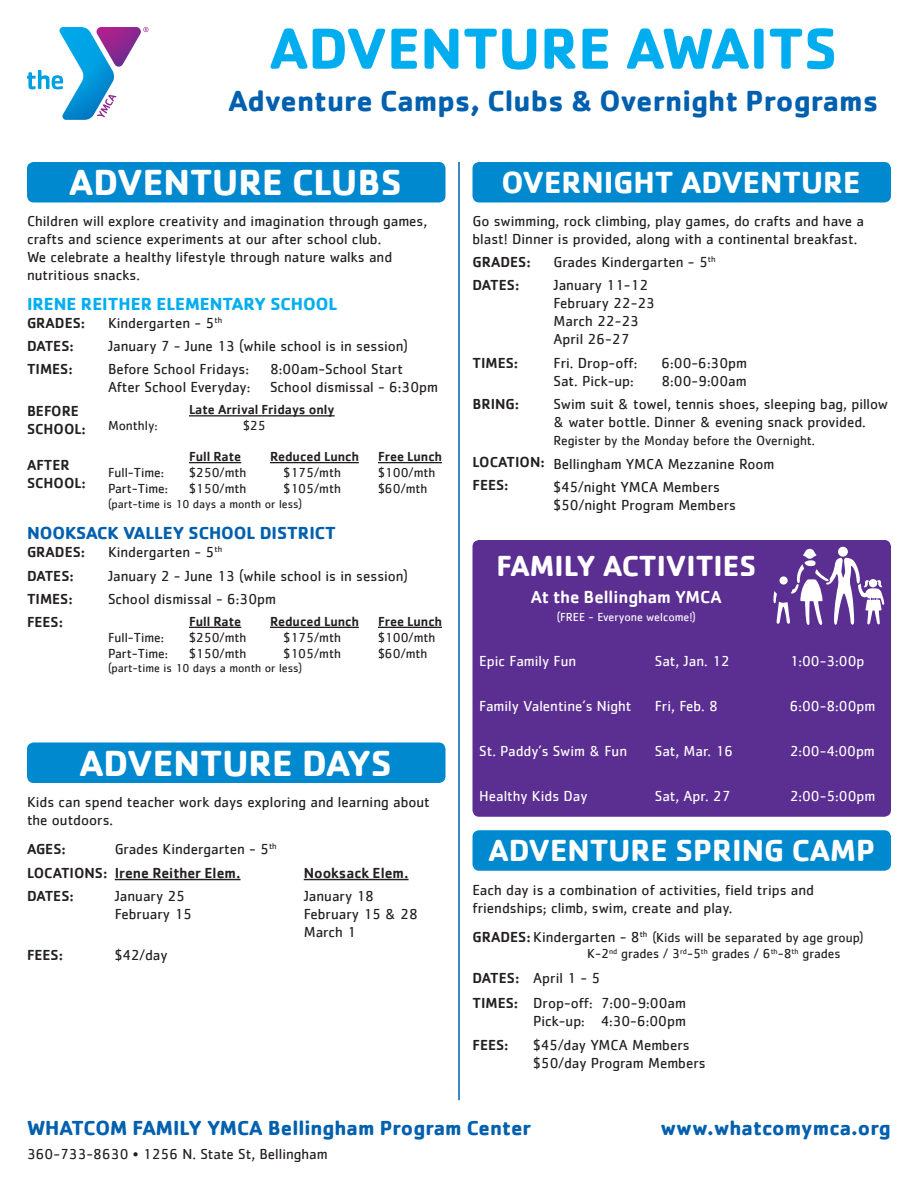
<style>
.page{position:relative;width:918px;height:1188px;background:#fff}
.page>*{position:absolute;margin:0;border:0;box-sizing:border-box;transform-origin:0 0}
.t1{font:700 60px "Cachet";color:#00aeef}
.t2{font:700 37.5px "Cachet";color:#fff}
.t3{font:700 31.5px "Cachet";color:#fff}
.t4{font:700 30px "Cachet";color:#0160ae}
.t5{font:700 30px "Cachet";color:#fff}
.t6{font:700 21px "Cachet";color:#0160ae}
.t7{font:700 18px "Cachet";color:#00aeef}
.t8{font:700 18px "Cachet";color:#0160ae}
.t9{font:500 18px "Cachet";color:#fff}
.t10{font:15px/18px "Cachet";color:#231f20}
.t11{font:500 15px/23.4px "Cachet";color:#231f20}
.t12{font:15px "Cachet";color:#fff}
.t13{font:13.5px/16.2px "Cachet";color:#231f20}
.t14{font:500 13.5px "Cachet";color:#231f20}
.t15{font:12px "Cachet";color:#231f20}
.t16{font:12px "Cachet";color:#fff}
.s1{font-weight:500}
.s2{font-size:15px}
</style>
<div class="page">
<svg style="left:27px;top:27px;width:121px;height:93px"></svg>
<hr style="left:458px;top:162px;width:2px;height:938px;background:#0160ae">
<div style="left:27px;top:742px;width:419px;height:41px;background:#0089cf;border-radius:7px"></div>
<hr style="left:115px;top:879px;width:126px;height:1px;background:#231f20">
<hr style="left:304px;top:879px;width:105px;height:1px;background:#231f20">
<div style="left:472px;top:162px;width:419px;height:40px;background:#0089cf;border-radius:7px"></div>
<hr style="left:189px;top:415px;width:146px;height:1px;background:#231f20">
<hr style="left:189px;top:462px;width:52px;height:1px;background:#231f20">
<hr style="left:270px;top:462px;width:89px;height:1px;background:#231f20">
<hr style="left:378px;top:462px;width:64px;height:1px;background:#231f20">
<hr style="left:189px;top:627px;width:52px;height:1px;background:#231f20">
<hr style="left:270px;top:627px;width:89px;height:1px;background:#231f20">
<hr style="left:378px;top:627px;width:64px;height:1px;background:#231f20">
<div style="left:27px;top:162px;width:419px;height:40px;background:#0089cf;border-radius:7px"></div>
<div style="left:472px;top:540px;width:419px;height:277px;background:#5b2e91;border-radius:7px"></div>
<svg style="left:838px;top:547px;width:10px;height:10px"></svg>
<svg style="left:773px;top:549px;width:111px;height:76px"></svg>
<div style="left:472px;top:830px;width:419px;height:41px;background:#0089cf;border-radius:7px"></div>
<h1 class="t1" style="left:270px;top:10px;width:569px">ADVENTURE AWAITS</h1>
<h3 class="t4" style="left:229px;top:82px;width:651px">Adventure Camps, Clubs &amp; Overnight Programs</h3>
<h2 class="t2" style="left:69px;top:158px;width:334px">ADVENTURE CLUBS</h2>
<p class="t10" style="left:27px;top:212px;width:402px">Children will explore creativity and imagination through games, crafts and science experiments at our after school club.<br>We celebrate a healthy lifestyle through nature walks and nutritious snacks.</p>
<p class="t11" style="left:27px;top:311px;width:60px">GRADES:<br>DATES:<br>TIMES:</p>
<p class="t11" style="left:27px;top:401px;width:60px;line-height:18px">BEFORE<br>SCHOOL:</p>
<p class="t11" style="left:27px;top:455px;width:60px;line-height:18px">AFTER<br>SCHOOL:</p>
<p class="t7" style="left:27px;top:292px;width:312px">IRENE REITHER ELEMENTARY SCHOOL</p>
<p class="t10" style="left:108px;top:311px;width:301px;line-height:23.4px">Kindergarten - 5<sup>th<br></sup>January 7 - June 13 (while school is in session)<br>Before School Fridays:</p>
<p class="t10" style="left:270px;top:360px;width:134px">8:00am-School Start</p>
<p class="t10" style="left:108px;top:378px;width:144px">After School Everyday:</p>
<p class="t10" style="left:270px;top:378px;width:170px">School dismissal - 6:30pm</p>
<p class="t14" style="left:189px;top:401px;width:147px">Late Arrival Fridays only</p>
<p class="t13" style="left:108px;top:417px;width:51px">Monthly:</p>
<p class="t13" style="left:243px;top:417px;width:24px">$25</p>
<p class="t14" style="left:189px;top:448px;width:54px">Full Rate</p>
<p class="t14" style="left:270px;top:448px;width:90px">Reduced Lunch</p>
<p class="t14" style="left:378px;top:448px;width:65px">Free Lunch</p>
<p class="t13" style="left:108px;top:464px;width:58px">Full-Time:</p>
<p class="t13" style="left:189px;top:464px;width:59px">$250/mth</p>
<p class="t13" style="left:284px;top:464px;width:59px">$175/mth</p>
<p class="t13" style="left:378px;top:464px;width:59px">$100/mth</p>
<p class="t13" style="left:108px;top:480px;width:62px">Part-Time:</p>
<p class="t13" style="left:189px;top:480px;width:59px">$150/mth</p>
<p class="t13" style="left:284px;top:480px;width:59px">$105/mth</p>
<p class="t13" style="left:378px;top:480px;width:51px">$60/mth</p>
<p class="t15" style="left:108px;top:497px;width:196px">(part-time is 10 days a month or less)</p>
<p class="t8" style="left:27px;top:521px;width:310px">NOOKSACK VALLEY SCHOOL DISTRICT</p>
<p class="t11" style="left:27px;top:540px;width:60px">GRADES:<br>DATES:<br>TIMES:<br>FEES:</p>
<p class="t10" style="left:108px;top:540px;width:301px;line-height:23.4px">Kindergarten - 5<sup>th<br></sup>January 2 - June 13 (while school is in session)<br>School dismissal - 6:30pm</p>
<p class="t14" style="left:189px;top:613px;width:54px">Full Rate</p>
<p class="t14" style="left:270px;top:613px;width:90px">Reduced Lunch</p>
<p class="t14" style="left:378px;top:613px;width:65px">Free Lunch</p>
<p class="t13" style="left:108px;top:629px;width:58px">Full-Time:</p>
<p class="t13" style="left:189px;top:629px;width:59px">$250/mth</p>
<p class="t13" style="left:284px;top:629px;width:59px">$175/mth</p>
<p class="t13" style="left:378px;top:629px;width:59px">$100/mth</p>
<p class="t13" style="left:108px;top:645px;width:62px">Part-Time:</p>
<p class="t13" style="left:189px;top:645px;width:59px">$150/mth</p>
<p class="t13" style="left:284px;top:645px;width:59px">$105/mth</p>
<p class="t13" style="left:378px;top:645px;width:51px">$60/mth</p>
<p class="t15" style="left:108px;top:661px;width:196px">(part-time is 10 days a month or less)</p>
<h2 class="t2" style="left:79px;top:739px;width:314px">ADVENTURE DAYS</h2>
<p class="t10" style="left:27px;top:793px;width:404px">Kids can spend teacher work days exploring and learning about the outdoors.</p>
<p class="t11" style="left:27px;top:837px;width:82px">AGES:<br>LOCATIONS:<br>DATES:</p>
<p class="t10" style="left:115px;top:837px;width:164px;line-height:23.4px">Grades Kindergarten - 5<sup>th<br></sup><span class="s1">Irene Reither Elem.</span></p>
<p class="t11" style="left:304px;top:860px;width:106px">Nooksack Elem.</p>
<p class="t10" style="left:115px;top:887px;width:72px">January 25</p>
<p class="t10" style="left:304px;top:887px;width:72px">January 18</p>
<p class="t10" style="left:115px;top:905px;width:79px">February 15</p>
<p class="t10" style="left:304px;top:905px;width:116px">February 15 &amp; 28<br>March 1</p>
<p class="t10" style="left:115px;top:946px;width:54px">$42/day</p>
<p class="t11" style="left:27px;top:943px;width:38px">FEES:</p>
<h3 class="t3" style="left:501px;top:162px;width:361px">OVERNIGHT ADVENTURE</h3>
<p class="t10" style="left:473px;top:212px;width:393px">Go swimming, rock climbing, play games, do crafts and have a blast! Dinner is provided, along with a continental breakfast.</p>
<p class="t11" style="left:473px;top:250px;width:60px">GRADES:<br>DATES:</p>
<p class="t10" style="left:554px;top:250px;width:164px;line-height:23.4px">Grades Kindergarten - 5<sup>th<br></sup>January 11-12</p>
<p class="t10" style="left:554px;top:294px;width:103px">February 22-23<br>March 22-23<br>April 26-27</p>
<p class="t10" style="left:554px;top:353px;width:85px">Fri. Drop-off:</p>
<p class="t10" style="left:662px;top:353px;width:87px">6:00-6:30pm</p>
<p class="t10" style="left:554px;top:371px;width:82px">Sat. Pick-up:</p>
<p class="t11" style="left:473px;top:351px;width:47px">TIMES:</p>
<p class="t11" style="left:473px;top:392px;width:48px">BRING:</p>
<p class="t10" style="left:554px;top:369px;width:336px;line-height:23.4px;text-indent:108px">8:00-9:00am<br>Swim suit &amp; towel, tennis shoes, sleeping bag, pillow</p>
<p class="t10" style="left:554px;top:413px;width:314px">&amp; water bottle. Dinner &amp; evening snack provided.</p>
<p class="t13" style="left:554px;top:432px;width:263px">Register by the Monday before the Overnight.</p>
<p class="t10" style="left:554px;top:452px;width:222px;line-height:23.4px">Bellingham YMCA Mezzanine Room $45/night YMCA Members</p>
<p class="t10" style="left:554px;top:496px;width:184px">$50/night Program Members</p>
<p class="t11" style="left:473px;top:450px;width:74px">LOCATION:<br>FEES:</p>
<h3 class="t5" style="left:497px;top:547px;width:261px">FAMILY ACTIVITIES</h3>
<p class="t9" style="left:531px;top:586px;width:192px">At the Bellingham YMCA</p>
<p class="t16" style="left:557px;top:610px;width:141px">(FREE - Everyone welcome!)</p>
<p class="t12" style="left:479px;top:653px;width:99px">Epic Family Fun</p>
<p class="t12" style="left:655px;top:653px;width:76px">Sat, Jan. 12</p>
<p class="t12" style="left:790px;top:653px;width:76px">1:00-3:00p</p>
<p class="t12" style="left:479px;top:698px;width:154px">Family Valentine’s Night</p>
<p class="t12" style="left:655px;top:698px;width:65px">Fri, Feb. 8</p>
<p class="t12" style="left:790px;top:698px;width:87px">6:00-8:00pm</p>
<p class="t12" style="left:479px;top:743px;width:149px">St. Paddy’s Swim &amp; Fun</p>
<p class="t12" style="left:655px;top:743px;width:80px">Sat, Mar. 16</p>
<p class="t12" style="left:790px;top:743px;width:87px">2:00-4:00pm</p>
<p class="t12" style="left:479px;top:788px;width:110px">Healthy Kids Day</p>
<p class="t12" style="left:655px;top:788px;width:77px">Sat, Apr. 27</p>
<p class="t12" style="left:790px;top:788px;width:87px">2:00-5:00pm</p>
<h3 class="t3" style="left:488px;top:830px;width:388px">ADVENTURE SPRING CAMP</h3>
<p class="t10" style="left:472px;top:880px;width:343px">Each day is a combination of activities, field trips and friendships; climb, swim, create and play.</p>
<p class="t11" style="left:472px;top:925px;width:60px">GRADES:</p>
<p class="t11" style="left:472px;top:965px;width:48px;line-height:24.8px">DATES:<br>TIMES:</p>
<p class="t11" style="left:472px;top:1033px;width:38px">FEES:</p>
<p class="t13" style="left:587px;top:929px;width:278px;text-indent:-54px"><span class="s2">Kindergarten - 8</span><sup>th</sup> (Kids will be separated by age group)<br>K-2<sup>nd</sup> grades / 3<sup>rd</sup>-5<sup>th</sup> grades / 6<sup>th</sup>-8<sup>th</sup> grades</p>
<p class="t10" style="left:533px;top:965px;width:154px;line-height:24.8px">April 1 - 5<br>Drop-off: 7:00-9:00am</p>
<p class="t10" style="left:533px;top:1008px;width:158px;line-height:24.8px">Pick-up: 4:30-6:00pm $45/day YMCA Members</p>
<p class="t10" style="left:533px;top:1054px;width:174px">$50/day Program Members</p>
<h3 class="t6" style="left:27px;top:1114px;width:506px">WHATCOM FAMILY YMCA Bellingham Program Center</h3>
<h3 class="t6" style="left:660px;top:1114px;width:232px">www.whatcomymca.org</h3>
<p class="t10" style="left:27px;top:1144px;width:302px">360-733-8630 • 1256 N. State St, Bellingham</p>
</div>
